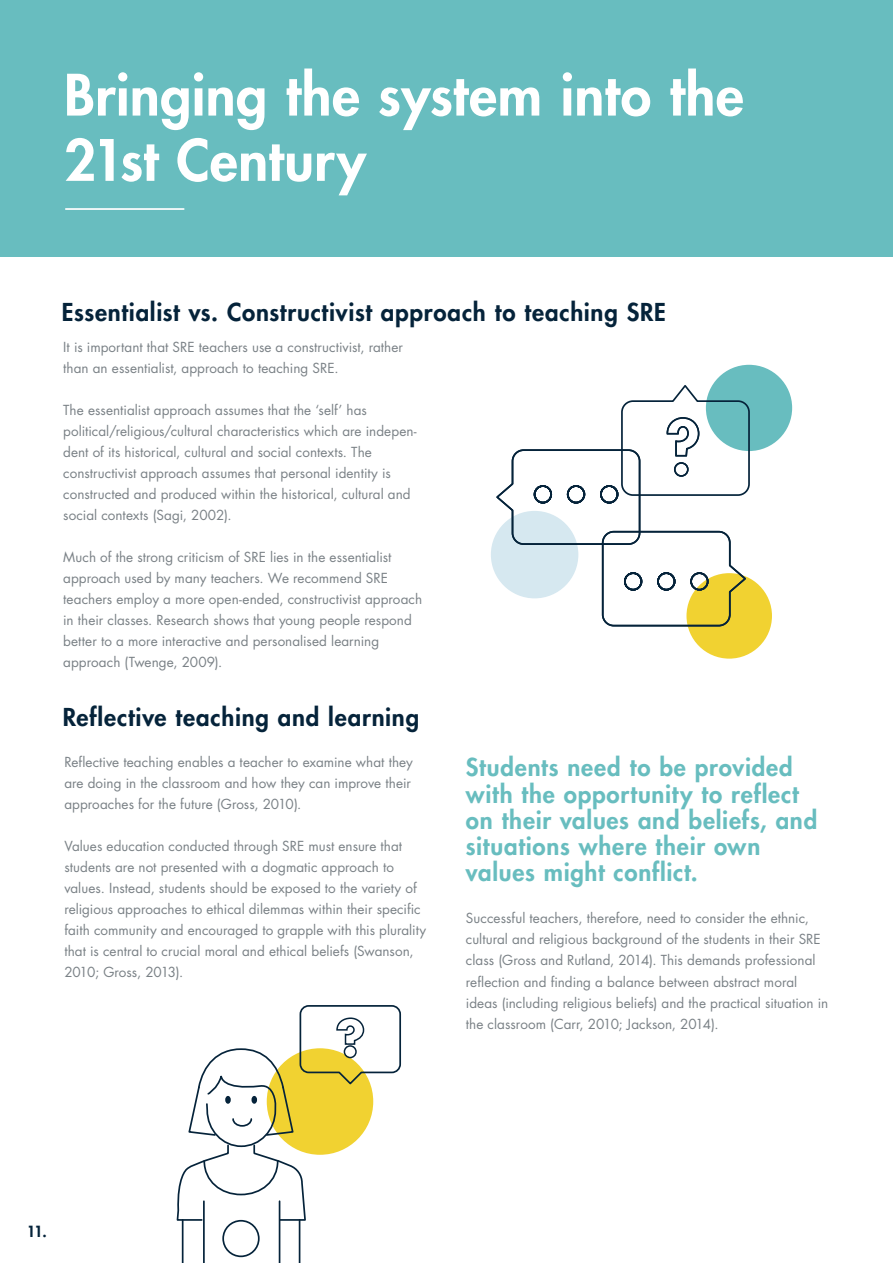
<style>
.page{position:relative;width:893px;height:1263px;background:#fff}
.page>*{position:absolute;margin:0;border:0;box-sizing:border-box;transform-origin:0 0}
.t1{font:800 55.5px/65.2px "Futura LT";letter-spacing:.005em;color:#fff}
.t2{font:800 24px/26.2px "Futura LT";letter-spacing:.035em;color:#68bdbf}
.t3{font:800 24px "Futura LT";letter-spacing:.035em;color:#05233a}
.t4{font:800 15px "Futura LT";color:#05233a}
.t5{font:13.5px/21px "Futura LT";letter-spacing:.005em;color:#7a8186}
</style>
<div class="page">
<div style="left:706px;top:365px;width:86px;height:86px;background:#68bdbf;border-radius:50%"></div>
<div style="left:686px;top:573px;width:86px;height:86px;background:#f1d231;border-radius:50%"></div>
<div style="left:0;top:0;width:893px;height:257px;background:#68bdbf"></div>
<hr style="left:66px;top:208px;width:118px;height:2px;background:#fff">
<svg style="left:495px;top:383px;width:256px;height:244px"></svg>
<hr style="left:182px;top:1220px;width:2px;height:43px;background:#05233a">
<hr style="left:279px;top:1201px;width:1px;height:62px;background:#05233a">
<hr style="left:203px;top:1201px;width:2px;height:62px;background:#05233a">
<hr style="left:299px;top:1220px;width:1px;height:43px;background:#05233a">
<div style="left:222px;top:1220px;width:38px;height:37px;border:2px solid #05233a;border-radius:50%"></div>
<svg style="left:176px;top:1005px;width:226px;height:216px"></svg>
<h1 class="t1" style="left:64px;top:61px;width:681px">Bringing the system into the<br>21st Century</h1>
<h2 class="t3" style="left:62px;top:296px;width:606px">Essentialist vs. Constructivist approach to teaching SRE</h2>
<p class="t5" style="left:63px;top:337px;width:341px">It is important that SRE teachers use a constructivist, rather than an essentialist, approach to teaching SRE.</p>
<p class="t5" style="left:63px;top:400px;width:355px">The essentialist approach assumes that the ‘self’ has political/religious/cultural characteristics which are indepen&shy;dent of its historical, cultural and social contexts. The constructivist approach assumes that personal identity is constructed and produced within the historical, cultural and social contexts (Sagi, 2002).</p>
<p class="t5" style="left:63px;top:547px;width:360px">Much of the strong criticism of SRE lies in the essentialist approach used by many teachers. We recommend SRE teachers employ a more open-ended, constructivist approach in their classes. Research shows that young people respond better to a more interactive and personalised learning approach (Twenge, 2009).</p>
<h2 class="t3" style="left:63px;top:701px;width:358px">Reflective teaching and learning</h2>
<p class="t5" style="left:64px;top:752px;width:350px">Reflective teaching enables a teacher to examine what they are doing in the classroom and how they can improve their approaches for the future (Gross, 2010).</p>
<p class="t5" style="left:64px;top:836px;width:363px">Values education conducted through SRE must ensure that students are not presented with a dogmatic approach to values. Instead, students should be exposed to the variety of religious approaches to ethical dilemmas within their specific faith community and encouraged to grapple with this plurality that is central to crucial moral and ethical beliefs (Swanson, 2010; Gross, 2013).</p>
<h2 class="t2" style="left:466px;top:754px;width:353px">Students need to be provided with the opportunity to reflect on their values and beliefs, and situations where their own values might conflict.</h2>
<p class="t5" style="left:466px;top:908px;width:364px">Successful teachers, therefore, need to consider the ethnic, cultural and religious background of the students in their SRE class (Gross and Rutland, 2014). This demands professional reflection and finding a balance between abstract moral ideas (including religious beliefs) and the practical situation in the classroom (Carr, 2010; Jackson, 2014).</p>
<p class="t4" style="left:27px;top:1221px;width:21px">11.</p>
</div>
